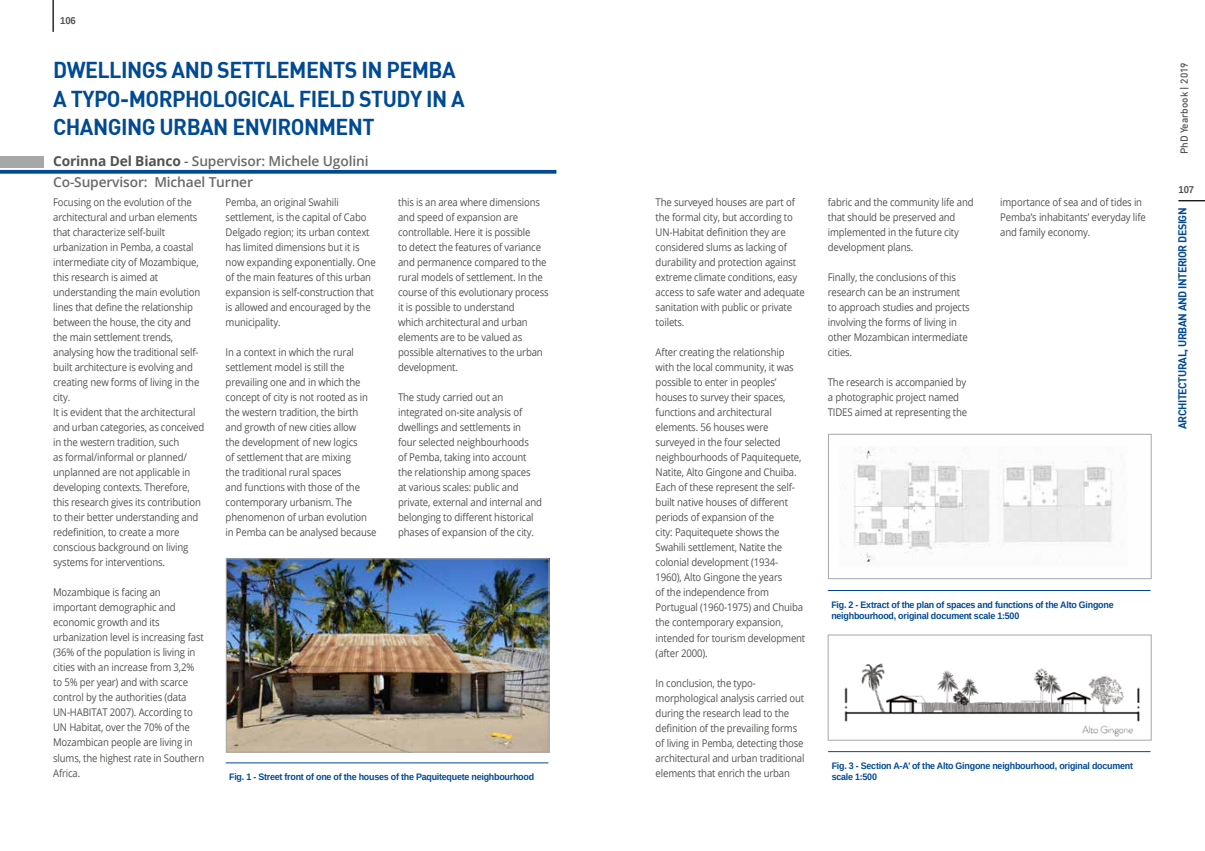
<style>
.page{position:relative;width:1205px;height:851px;background:#fff}
.page>*{position:absolute;margin:0;border:0;box-sizing:border-box;transform-origin:0 0}
.t1{font:22.5px "DIN Bold";letter-spacing:-.025em;color:#004a93;scale:.95 1}
.t2{font:600 13.75px "Open Sans";letter-spacing:-.01em;color:#6c6a68}
.t3{font:700 11.25px "DIN";letter-spacing:-.04em;color:#004a93;scale:.95 1}
.t4{font:10.62px/15px "Open Sans";letter-spacing:-.015em;color:#545250;scale:.9 1}
.t5{font:500 10px "DIN";color:#545250}
.t6{font:700 10px "Arimo";letter-spacing:-.01em;color:#545250;scale:.95 1}
.t7{font:700 9.38px/11.2px "Arimo";letter-spacing:-.025em;color:#004a93;scale:.95 1}
.s1{font-weight:700;color:#545250}
</style>
<div class="page">
<hr style="left:53px;top:0;width:1px;height:32px;background:#000">
<svg style="left:0;top:170px;width:556px;height:4px;background:#13579b"></svg>
<hr style="left:226px;top:762px;width:322px;height:1px;background:#004a93">
<hr style="left:828px;top:590px;width:322px;height:1px;background:#004a93">
<hr style="left:828px;top:751px;width:322px;height:1px;background:#004a93">
<img style="left:228px;top:560px;width:319px;height:190px">
<div style="left:226px;top:558px;width:323px;height:194px;border:1px solid #a6a7a7"></div>
<img style="left:853px;top:447px;width:260px;height:115px">
<div style="left:828px;top:434px;width:323px;height:145px;border:1px solid #a6a7a7"></div>
<img style="left:844px;top:663px;width:296px;height:74px">
<div style="left:828px;top:634px;width:323px;height:106px;border:1px solid #a6a7a7"></div>
<svg style="left:1178px;top:200px;width:27px;height:1px"></svg>
<div style="left:0;top:156px;width:44px;height:11px;background:#a6a7a7"></div>
<p class="t6" style="left:60px;top:14px;width:18px">106</p>
<h1 class="t1" style="left:53px;top:55px;width:60px">DWELLING</h1>
<h1 class="t1" style="left:155px;top:55px;width:33px">S AND</h1>
<h1 class="t1" style="left:217px;top:55px;width:252px">SETTLEM ENTS IN PEM BA</h1>
<h1 class="t1" style="left:53px;top:84px;width:95px">A TYPO-MORP</h1>
<h1 class="t1" style="left:185px;top:84px;width:29px">HOLOGICAL</h1>
<h1 class="t1" style="left:299px;top:84px;width:176px">FIELD STUDY IN A</h1>
<h1 class="t1" style="left:53px;top:112px;width:43px">CHANGING</h1>
<h1 class="t1" style="left:159px;top:112px;width:132px">URBAN ENVIRONM</h1>
<h1 class="t1" style="left:335px;top:112px;width:27px">ENT</h1>
<p class="t2" style="left:53px;top:152px;width:317px"><span class="s1">Corinna Del Bianco</span> - Supervisor: Michele Ugolini</p>
<p class="t2" style="left:53px;top:173px;width:201px">Co-Supervisor: Michael Turner</p>
<p class="t4" style="left:53px;top:194px;width:169px">Focusing on the evolution of the architectural and urban elements that characterize self-built urbanization in Pemba, a coastal intermediate city of Mozambique, this research is aimed at understanding the main evolution lines that define the relationship between the house, the city and the main settlement trends, analysing how the traditional self&shy;built architecture is evolving and creating new forms of living in the city.<br>It is evident that the architectural and urban categories, as conceived in the western tradition, such<br>as formal/informal or planned/ unplanned are not applicable in developing contexts. Therefore, this research gives its contribution to their better understanding and redefinition, to create a more conscious background on living systems for interventions.</p>
<p class="t4" style="left:53px;top:584px;width:169px">Mozambique is facing an important demographic and economic growth and its urbanization level is increasing fast (36% of the population is living in cities with an increase from 3,2% to 5% per year) and with scarce control by the authorities (data<br>UN-HABITAT 2007). According to<br>UN Habitat, over the 70% of the<br>Mozambican people are living in slums, the highest rate in Southern<br>Africa.</p>
<p class="t4" style="left:226px;top:194px;width:168px">Pemba, an original Swahili settlement, is the capital of Cabo<br>Delgado region; its urban context has limited dimensions but it is now expanding exponentially. One of the main features of this urban expansion is self-construction that is allowed and encouraged by the municipality.</p>
<p class="t4" style="left:226px;top:344px;width:169px">In a context in which the rural settlement model is still the prevailing one and in which the concept of city is not rooted as in the western tradition, the birth and growth of new cities allow<br>the development of new logics<br>of settlement that are mixing<br>the traditional rural spaces<br>and functions with those of the contemporary urbanism. The phenomenon of urban evolution in Pemba can be analysed because</p>
<p class="t4" style="left:398px;top:194px;width:169px">this is an area where dimensions and speed of expansion are controllable. Here it is possible<br>to detect the features of variance and permanence compared to the rural models of settlement. In the course of this evolutionary process it is possible to understand<br>which architectural and urban elements are to be valued as possible alternatives to the urban development.</p>
<p class="t4" style="left:398px;top:389px;width:161px">The study carried out an integrated on-site analysis of dwellings and settlements in four selected neighbourhoods<br>of Pemba, taking into account the relationship among spaces<br>at various scales: public and private, external and internal and belonging to different historical phases of expansion of the city.</p>
<p class="t7" style="left:229px;top:771px;width:323px">Fig. 1 - Street front of one of the houses of the Paquitequete neighbourhood</p>
<p class="t4" style="left:656px;top:194px;width:167px">The surveyed houses are part of the formal city, but according to<br>UN-Habitat definition they are considered slums as lacking of durability and protection against extreme climate conditions, easy access to safe water and adequate sanitation with public or private toilets.</p>
<p class="t4" style="left:656px;top:344px;width:168px">After creating the relationship with the local community, it was possible to enter in peoples’ houses to survey their spaces, functions and architectural elements. 56 houses were surveyed in the four selected neighbourhoods of Paquitequete,<br>Natite, Alto Gingone and Chuiba.<br>Each of these represent the self&shy;built native houses of different periods of expansion of the<br>city: Paquitequete shows the<br>Swahili settlement, Natite the colonial development (1934-<br>1960), Alto Gingone the years<br>of the independence from<br>Portugual (1960-1975) and Chuiba the contemporary expansion, intended for tourism development (after 2000).</p>
<p class="t4" style="left:656px;top:674px;width:167px">In conclusion, the typo&shy;morphological analysis carried out during the research lead to the definition of the prevailing forms of living in Pemba, detecting those architectural and urban traditional elements that enrich the urban</p>
<p class="t4" style="left:828px;top:194px;width:163px">fabric and the community life and that should be preserved and implemented in the future city development plans.</p>
<p class="t4" style="left:828px;top:269px;width:159px">Finally, the conclusions of this research can be an instrument to approach studies and projects involving the forms of living in other Mozambican intermediate cities.</p>
<p class="t4" style="left:828px;top:374px;width:156px">The research is accompanied by a photographic project named<br>TIDES aimed at representing the</p>
<p class="t4" style="left:1000px;top:194px;width:163px">importance of sea and of tides in<br>Pemba’s inhabitants’ everyday life and family economy.</p>
<p class="t7" style="left:831px;top:599px;width:299px">Fig. 2 - Extract of the plan of spaces and functions of the Alto Gingone neighbourhood, original document scale 1:500</p>
<p class="t7" style="left:831px;top:760px;width:319px">Fig. 3 - Section A-A’ of the Alto Gingone neighbourhood, original document scale 1:500</p>
<p class="t5" style="left:1178px;top:154px;width:93px;rotate:-90deg">PhD Yearbook | 2019</p>
<p class="t6" style="left:1178px;top:182px;width:18px">107</p>
<p class="t3" style="left:1175px;top:429px;width:235px;rotate:-90deg">Architectural, Urban And I nterior Design</p>
</div>
